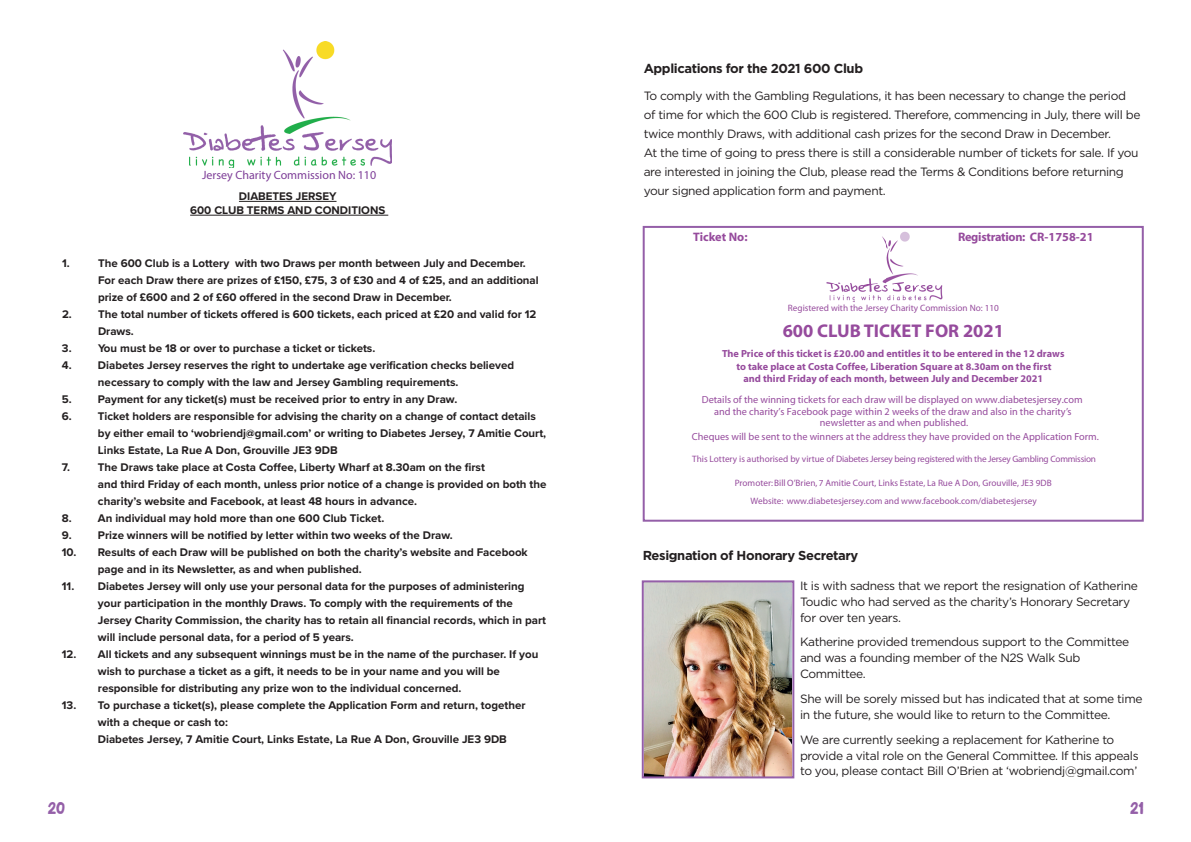
<style>
.page{position:relative;width:1191px;height:842px;background:#fff}
.page>*{position:absolute;margin:0;border:0;box-sizing:border-box;transform-origin:0 0}
.t1{font:700 18.5px "Myriad";color:#964b9d}
.t2{font:17px "Boldoa Mat";color:#945fa8}
.t3{font:700 13px "Gotham";letter-spacing:-.03em;color:#231f20}
.t4{font:700 12.3px "Myriad";letter-spacing:-.015em;color:#964b9d}
.t5{font:12px/16px "Gotham";letter-spacing:-.03em;color:#231f20}
.t6{font:12px "Myriad Pro";color:#7e3e98}
.t7{font:700 11.5px/17px "Proxima Nova";color:#231f20}
.t8{font:10.3px/11.3px "Myriad";color:#964b9d;text-align:center}
.t9{font:700 10.3px "Myriad";color:#964b9d}
.t10{font:9.2px "Myriad";color:#964b9d}
.t11{font:9.2px "Myriad";letter-spacing:-.025em;color:#964b9d}
</style>
<div class="page">
<img style="left:183px;top:41px;width:209px;height:127px">
<hr style="left:239px;top:201px;width:97px;height:1px;background:#231f20">
<hr style="left:190px;top:215px;width:198px;height:1px;background:#231f20">
<img style="left:826px;top:231px;width:117px;height:71px">
<div style="left:642px;top:226px;width:501px;height:296px;border:2px solid #945fa8"></div>
<img style="left:645px;top:583px;width:146px;height:192px">
<div style="left:642px;top:580px;width:152px;height:198px;border:2px solid #945fa8"></div>
<p class="t6" style="left:202px;top:167px;width:176px">Jersey Charity Commission No: 110</p>
<p class="t7" style="left:190px;top:190px;width:197px;line-height:13.8px;text-align:center">DIABETES JERSEY<br>600 CLUB TERMS AND CONDITIONS</p>
<p class="t7" style="left:62px;top:256px;width:9px">1.</p>
<p class="t7" style="left:98px;top:256px;width:442px">The 600 Club is a Lottery with two Draws per month between July and December.<br>For each Draw there are prizes of £150, £75, 3 of £30 and 4 of £25, and an additional prize of £600 and 2 of £60 offered in the second Draw in December.</p>
<p class="t7" style="left:98px;top:307px;width:440px;text-indent:-36px">2. The total number of tickets offered is 600 tickets, each priced at £20 and valid for 12<br>Draws.</p>
<p class="t7" style="left:62px;top:340px;width:315px">3. You must be 18 or over to purchase a ticket or tickets.</p>
<p class="t7" style="left:98px;top:357px;width:418px;text-indent:-36px">4. Diabetes Jersey reserves the right to undertake age verification checks believed necessary to comply with the law and Jersey Gambling requirements.</p>
<p class="t7" style="left:62px;top:391px;width:397px">5. Payment for any ticket(s) must be received prior to entry in any Draw.</p>
<p class="t7" style="left:62px;top:408px;width:475px">6. Ticket holders are responsible for advising the charity on a change of contact details</p>
<p class="t7" style="left:98px;top:425px;width:450px">by either email to ‘wobriendj@gmail.com’ or writing to Diabetes Jersey, 7 Amitie Court,</p>
<p class="t7" style="left:98px;top:442px;width:241px">Links Estate, La Rue A Don, Grouville JE3 9DB</p>
<p class="t7" style="left:62px;top:459px;width:10px">7.</p>
<p class="t7" style="left:98px;top:459px;width:450px">The Draws take place at Costa Coffee, Liberty Wharf at 8.30am on the first<br>and third Friday of each month, unless prior notice of a change is provided on both the charity’s website and Facebook, at least 48 hours in advance.</p>
<p class="t7" style="left:62px;top:510px;width:324px">8. An individual may hold more than one 600 Club Ticket.</p>
<p class="t7" style="left:62px;top:527px;width:392px">9. Prize winners will be notified by letter within two weeks of the Draw.</p>
<p class="t7" style="left:98px;top:544px;width:431px;text-indent:-36px">10. Results of each Draw will be published on both the charity’s website and Facebook page and in its Newsletter, as and when published.</p>
<p class="t7" style="left:98px;top:578px;width:449px;text-indent:-36px">11. Diabetes Jersey will only use your personal data for the purposes of administering your participation in the monthly Draws. To comply with the requirements of the Jersey Charity Commission, the charity has to retain all financial records, which in part will include personal data, for a period of 5 years.</p>
<p class="t7" style="left:98px;top:646px;width:442px;text-indent:-36px">12. All tickets and any subsequent winnings must be in the name of the purchaser. If you wish to purchase a ticket as a gift, it needs to be in your name and you will be responsible for distributing any prize won to the individual concerned.</p>
<p class="t7" style="left:98px;top:697px;width:429px;text-indent:-36px">13. To purchase a ticket(s), please complete the Application Form and return, together with a cheque or cash to:<br>Diabetes Jersey, 7 Amitie Court, Links Estate, La Rue A Don, Grouville JE3 9DB</p>
<p class="t3" style="left:643px;top:60px;width:221px">Applications for the 2021 600 Club</p>
<p class="t5" style="left:643px;top:86px;width:498px;line-height:19px">To comply with the Gambling Regulations, it has been necessary to change the period of time for which the 600 Club is registered. Therefore, commencing in July, there will be twice monthly Draws, with additional cash prizes for the second Draw in December.<br>At the time of going to press there is still a considerable number of tickets for sale. If you are interested in joining the Club, please read the Terms &amp; Conditions before returning your signed application form and payment.</p>
<p class="t4" style="left:693px;top:231px;width:56px">Ticket No:</p>
<p class="t4" style="left:958px;top:231px;width:137px">Registration: CR-1758-21</p>
<p class="t10" style="left:788px;top:303px;width:212px">Registered with the Jersey Charity Commission No: 110</p>
<h1 class="t1" style="left:782px;top:322px;width:223px">600 CLUB TICKET FOR 2021</h1>
<p class="t9" style="left:722px;top:348px;width:344px">The Price of this ticket is £20.00 and entitles it to be entered in the 12 draws</p>
<p class="t9" style="left:736px;top:361px;width:317px">to take place at Costa Coffee, Liberation Square at 8.30am on the first</p>
<p class="t9" style="left:743px;top:373px;width:301px">and third Friday of each month, between July and December 2021</p>
<p class="t8" style="left:702px;top:395px;width:382px">Details of the winning tickets for each draw will be displayed on www.diabetesjersey.com and the charity’s Facebook page within 2 weeks of the draw and also in the charity’s newsletter as and when published.</p>
<p class="t8" style="left:692px;top:432px;width:408px">Cheques will be sent to the winners at the address they have provided on the Application Form.</p>
<p class="t11" style="left:692px;top:454px;width:405px">This Lottery is authorised by virtue of Diabetes Jersey being registered with the Jersey Gambling Commission</p>
<p class="t10" style="left:735px;top:478px;width:318px">Promoter:Bill O’Brien, 7 Amitie Court, Links Estate, La Rue A Don, Grouville, JE3 9DB</p>
<p class="t10" style="left:750px;top:496px;width:288px">Website: www.diabetesjersey.com and www.facebook.com/diabetesjersey</p>
<p class="t3" style="left:643px;top:547px;width:217px">Resignation of Honorary Secretary</p>
<p class="t5" style="left:800px;top:577px;width:339px">It is with sadness that we report the resignation of Katherine<br>Toudic who had served as the charity’s Honorary Secretary for over ten years.</p>
<p class="t5" style="left:800px;top:634px;width:331px">Katherine provided tremendous support to the Committee and was a founding member of the N2S Walk Sub<br>Committee.</p>
<p class="t5" style="left:800px;top:690px;width:344px">She will be sorely missed but has indicated that at some time in the future, she would like to return to the Committee.</p>
<p class="t5" style="left:800px;top:731px;width:340px">We are currently seeking a replacement for Katherine to provide a vital role on the General Committee. If this appeals to you, please contact Bill O’Brien at ‘wobriendj@gmail.com’</p>
<h2 class="t2" style="left:48px;top:798px;width:18px">20</h2>
<h2 class="t2" style="left:1130px;top:798px;width:15px">21</h2>
</div>
